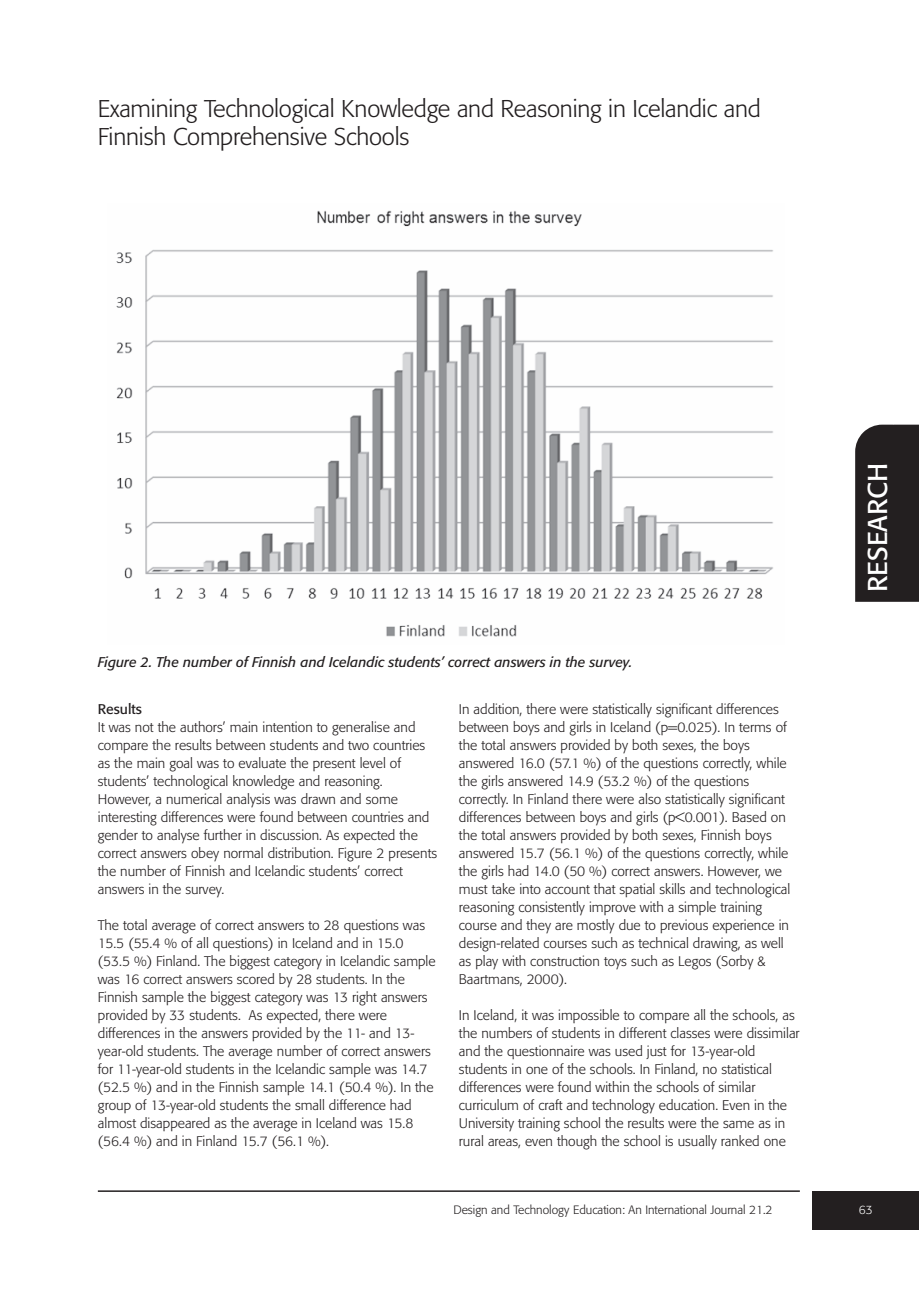
<style>
.page{position:relative;width:919px;height:1289px;background:#fff}
.page>*{position:absolute;margin:0;border:0;box-sizing:border-box;transform-origin:0 0}
.t1{font:27px "Formata";color:#fff}
.t2{font:300 24px/28.5px "Formata";letter-spacing:-.01em;color:#231f20}
.t3{font:italic 13.95px "Formata";color:#231f20}
.t4{font:13.95px "Formata";color:#231f20}
.t5{font:300 13.8px/18px "Formata";color:#231f20}
.t6{font:300 12px "Formata";color:#231f20}
.t7{font:300 12px "Formata";color:#fff}
</style>
<div class="page">
<div style="left:812px;top:1191px;width:106px;height:38px;background:#231f20"></div>
<hr style="left:98px;top:1190px;width:701px;height:1px;background:#231f20">
<div style="left:855px;top:424px;width:63px;height:178px;background:#231f20"></div>
<img style="left:116px;top:210px;width:658px;height:427px">
<h2 class="t2" style="left:98px;top:96px;width:664px">Examining Technological Knowledge and Reasoning in Icelandic and<br>Finnish Comprehensive Schools</h2>
<p class="t3" style="left:98px;top:656px;width:536px">Figure 2. The number of Finnish and Icelandic students’ correct answers in the survey.</p>
<p class="t4" style="left:98px;top:703px;width:46px">Results</p>
<p class="t5" style="left:98px;top:719px;width:341px">It was not the authors’ main intention to generalise and compare the results between students and two countries as the main goal was to evaluate the present level of students’ technological knowledge and reasoning.<br>However, a numerical analysis was drawn and some interesting differences were found between countries and gender to analyse further in discussion. As expected the correct answers obey normal distribution. Figure 2 presents the number of Finnish and Icelandic students’ correct answers in the survey.</p>
<p class="t5" style="left:98px;top:917px;width:339px">The total average of correct answers to 28 questions was 15.5 (55.4 % of all questions) in Iceland and in 15.0 (53.5 %) Finland. The biggest category in Icelandic sample was 16 correct answers scored by 28 students. In the Finnish sample the biggest category was 13 right answers provided by 33 students. As expected, there were differences in the answers provided by the 11- and 13- year-old students. The average number of correct answers for 11-year-old students in the Icelandic sample was 14.7 (52.5 %) and in the Finnish sample 14.1 (50.4 %). In the group of 13-year-old students the small difference had almost disappeared as the average in Iceland was 15.8 (56.4 %) and in Finland 15.7 (56.1 %).</p>
<p class="t5" style="left:459px;top:700px;width:333px">In addition, there were statistically significant differences between boys and girls in Iceland (p=0.025). In terms of the total answers provided by both sexes, the boys answered 16.0 (57.1 %) of the questions correctly, while the girls answered 14.9 (53.2 %) of the questions correctly. In Finland there were also statistically significant differences between boys and girls (p&lt;0.001). Based on the total answers provided by both sexes, Finnish boys answered 15.7 (56.1 %) of the questions correctly, while the girls had 14.0 (50 %) correct answers. However, we must take into account that spatial skills and technological reasoning consistently improve with a simple training course and they are mostly due to previous experience in design-related courses such as technical drawing, as well as play with construction toys such as Legos (Sorby &amp; Baartmans, 2000).</p>
<p class="t5" style="left:459px;top:1006px;width:342px">In Iceland, it was impossible to compare all the schools, as the numbers of students in different classes were dissimilar and the questionnaire was used just for 13-year-old students in one of the schools. In Finland, no statistical differences were found within the schools of similar curriculum of craft and technology education. Even in the University training school the results were the same as in rural areas, even though the school is usually ranked one</p>
<p class="t6" style="left:453px;top:1204px;width:320px">Design and Technology Education: An International Journal 21.2</p>
<h1 class="t1" style="left:866px;top:592px;width:131px;rotate:-90deg">RESEARCH</h1>
<p class="t7" style="left:858px;top:1204px;width:15px">63</p>
</div>
